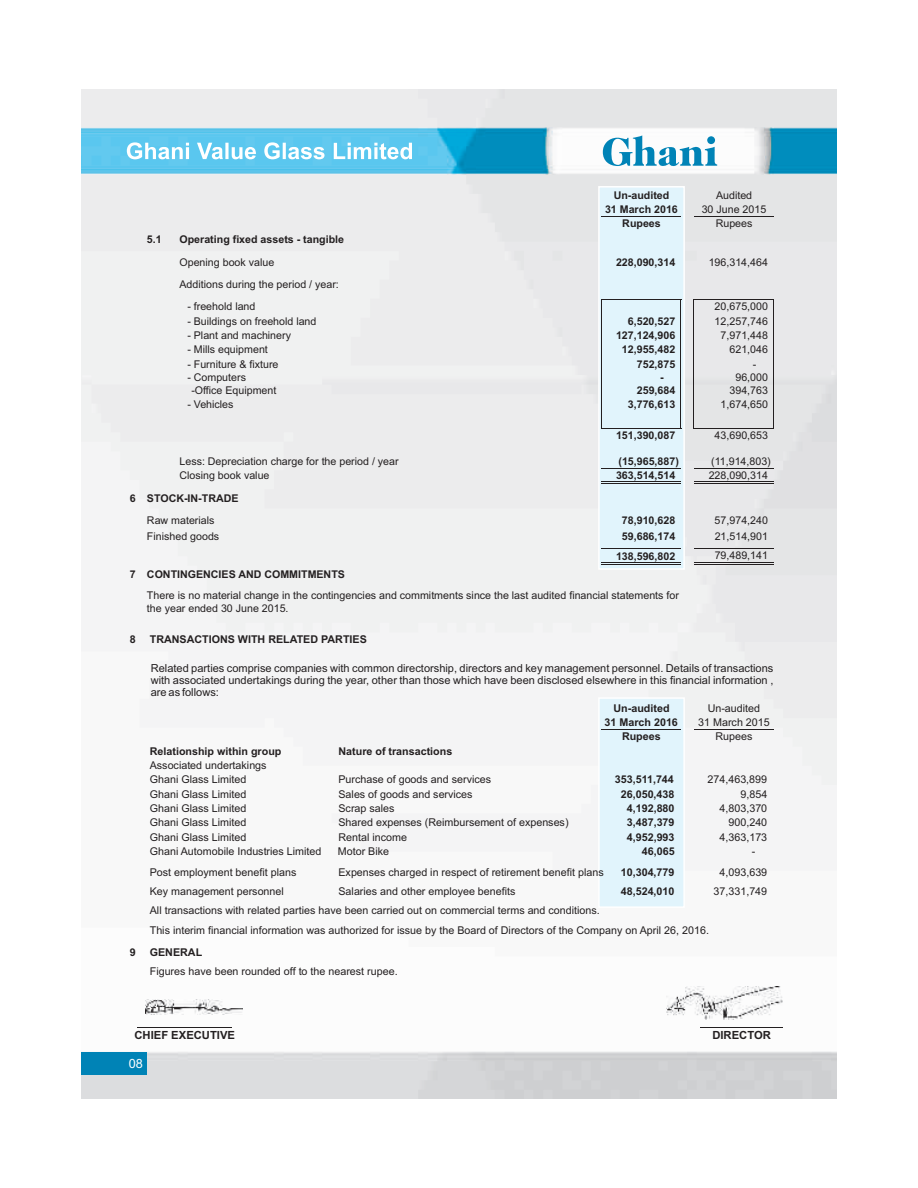
<style>
.page{position:relative;width:918px;height:1188px;background:#fff}
.page>*{position:absolute;margin:0;border:0;box-sizing:border-box;transform-origin:0 0}
.t1{font:12.75px "Arial";color:#fff}
.t2{font:700 11.25px "Arial";color:#231f20}
.t3{font:11.1px/12.3px "Arial";color:#231f20;text-align:justify}
.t4{font:10.8px/14.2px "Arial";color:#231f20}
.t5{font:700 10.8px "Arial";color:#231f20}
.t6{font:10.65px/14.4px "Arial";color:#231f20}
.t7{font:700 10.65px/14.4px "Arial";color:#231f20}
</style>
<div class="page">
<img style="left:81px;top:90px;width:756px;height:1008px">
<div style="left:81px;top:1052px;width:65px;height:23px;background:#0083b6"></div>
<svg style="left:127px;top:142px;width:285px;height:17px"></svg>
<svg style="left:603px;top:135px;width:114px;height:33px"></svg>
<svg style="left:597px;top:697px;width:89px;height:212px;background:#e2f4fb"></svg>
<svg style="left:597px;top:185px;width:89px;height:386px;background:#e1f3fa"></svg>
<hr style="left:601px;top:216px;width:80px;height:1px;background:#231f20">
<hr style="left:602px;top:299px;width:79px;height:1px;background:#231f20">
<hr style="left:602px;top:428px;width:79px;height:1px;background:#231f20">
<hr style="left:601px;top:468px;width:80px;height:1px;background:#231f20">
<hr style="left:601px;top:481px;width:80px;height:1px;background:#231f20">
<hr style="left:601px;top:483px;width:80px;height:1px;background:#231f20">
<hr style="left:601px;top:548px;width:80px;height:1px;background:#231f20">
<hr style="left:601px;top:562px;width:80px;height:1px;background:#231f20">
<hr style="left:601px;top:564px;width:80px;height:1px;background:#231f20">
<hr style="left:601px;top:299px;width:1px;height:130px;background:#231f20">
<hr style="left:681px;top:300px;width:1px;height:129px;background:#231f20">
<hr style="left:694px;top:299px;width:1px;height:130px;background:#231f20">
<hr style="left:773px;top:300px;width:1px;height:129px;background:#231f20">
<hr style="left:694px;top:216px;width:80px;height:1px;background:#231f20">
<hr style="left:694px;top:299px;width:80px;height:1px;background:#231f20">
<hr style="left:694px;top:428px;width:80px;height:1px;background:#231f20">
<hr style="left:694px;top:468px;width:80px;height:1px;background:#231f20">
<hr style="left:694px;top:481px;width:80px;height:1px;background:#231f20">
<hr style="left:694px;top:483px;width:80px;height:1px;background:#231f20">
<hr style="left:694px;top:548px;width:80px;height:1px;background:#231f20">
<hr style="left:694px;top:562px;width:80px;height:1px;background:#231f20">
<hr style="left:694px;top:564px;width:80px;height:1px;background:#231f20">
<hr style="left:602px;top:729px;width:79px;height:1px;background:#231f20">
<hr style="left:694px;top:729px;width:79px;height:1px;background:#231f20">
<hr style="left:137px;top:1028px;width:95px;height:1px;background:#231f20">
<hr style="left:700px;top:1028px;width:83px;height:1px;background:#231f20">
<img style="left:146px;top:1000px;width:96px;height:15px">
<img style="left:667px;top:987px;width:116px;height:33px">
<p class="t7" style="left:605px;top:189px;width:74px;text-align:center">Un-audited<br>31 March 2016<br>Rupees</p>
<p class="t7" style="left:616px;top:256px;width:61px">228,090,314</p>
<p class="t7" style="left:147px;top:233px;width:16px">5.1</p>
<p class="t7" style="left:180px;top:233px;width:166px">Operating fixed assets - tangible</p>
<p class="t6" style="left:179px;top:252px;width:161px;line-height:22.4px">Opening book value<br>Additions during the period / year:</p>
<p class="t6" style="left:187px;top:301px;width:70px">- freehold land</p>
<p class="t6" style="left:187px;top:315px;width:131px">- Buildings on freehold land</p>
<p class="t6" style="left:187px;top:329px;width:105px">- Plant and machinery</p>
<p class="t6" style="left:187px;top:344px;width:82px">- Mills equipment</p>
<p class="t6" style="left:187px;top:358px;width:93px">- Furniture &amp; fixture</p>
<p class="t6" style="left:191px;top:372px;width:87px;line-height:12.9px;text-indent:-4px">- Computers -Office Equipment</p>
<p class="t6" style="left:187px;top:398px;width:48px">- Vehicles</p>
<p class="t7" style="left:616px;top:315px;width:61px;text-align:right">6,520,527<br>127,124,906<br>12,955,482<br>752,875</p>
<p class="t7" style="left:637px;top:372px;width:40px;line-height:12.9px;text-indent:23px">-<br>259,684</p>
<p class="t7" style="left:628px;top:398px;width:49px">3,776,613</p>
<p class="t7" style="left:616px;top:429px;width:61px">151,390,087</p>
<p class="t7" style="left:616px;top:455px;width:64px">(15,965,887)<br>363,514,514</p>
<p class="t7" style="left:622px;top:513px;width:55px;line-height:15.9px">78,910,628<br>59,686,174</p>
<p class="t7" style="left:616px;top:550px;width:61px">138,596,802</p>
<p class="t6" style="left:179px;top:455px;width:221px">Less: Depreciation charge for the period / year<br>Closing book value</p>
<p class="t7" style="left:130px;top:492px;width:110px">6 STOCK-IN-TRADE</p>
<p class="t6" style="left:147px;top:513px;width:74px;line-height:15.9px">Raw materials<br>Finished goods</p>
<p class="t7" style="left:130px;top:568px;width:217px">7 CONTINGENCIES AND COMMITMENTS</p>
<p class="t6" style="left:147px;top:590px;width:534px;line-height:13px">There is no material change in the contingencies and commitments since the last audited financial statements for the year ended 30 June 2015.</p>
<p class="t5" style="left:130px;top:636px;width:7px">8</p>
<p class="t5" style="left:150px;top:635px;width:219px">TRANSACTIONS WITH RELATED PARTIES</p>
<p class="t6" style="left:702px;top:189px;width:66px;text-align:center">Audited<br>30 June 2015<br>Rupees</p>
<p class="t6" style="left:709px;top:256px;width:61px">196,314,464</p>
<p class="t6" style="left:715px;top:301px;width:55px">20,675,000</p>
<p class="t6" style="left:715px;top:315px;width:55px">12,257,746</p>
<p class="t6" style="left:721px;top:329px;width:49px">7,971,448</p>
<p class="t6" style="left:730px;top:344px;width:40px">621,046</p>
<p class="t6" style="left:753px;top:358px;width:5px">-</p>
<p class="t6" style="left:730px;top:372px;width:40px;line-height:12.9px;text-align:center">96,000<br>394,763</p>
<p class="t6" style="left:721px;top:398px;width:49px">1,674,650</p>
<p class="t6" style="left:715px;top:429px;width:55px">43,690,653</p>
<p class="t6" style="left:709px;top:455px;width:64px">(11,914,803)<br>228,090,314</p>
<p class="t6" style="left:715px;top:513px;width:55px;line-height:15.9px">57,974,240<br>21,514,901</p>
<p class="t6" style="left:715px;top:549px;width:55px">79,489,141</p>
<p class="t3" style="left:151px;top:663px;width:624px">Related parties comprise companies with common directorship, directors and key management personnel. Details of transactions with associated undertakings during the year, other than those which have been disclosed elsewhere in this financial information , are as follows:</p>
<p class="t5" style="left:150px;top:747px;width:133px">Relationship within group</p>
<p class="t4" style="left:150px;top:759px;width:118px">Associated undertakings<br>Ghani Glass Limited<br>Ghani Glass Limited<br>Ghani Glass Limited<br>Ghani Glass Limited</p>
<p class="t4" style="left:150px;top:831px;width:98px">Ghani Glass Limited</p>
<p class="t5" style="left:339px;top:747px;width:115px">Nature of transactions</p>
<p class="t5" style="left:614px;top:704px;width:58px">Un-audited</p>
<p class="t4" style="left:708px;top:702px;width:54px">Un-audited</p>
<p class="t5" style="left:605px;top:718px;width:75px">31 March 2016</p>
<p class="t4" style="left:698px;top:716px;width:73px">31 March 2015</p>
<p class="t5" style="left:622px;top:732px;width:40px">Rupees</p>
<p class="t4" style="left:716px;top:730px;width:38px">Rupees</p>
<p class="t4" style="left:338px;top:773px;width:154px">Purchase of goods and services</p>
<p class="t5" style="left:615px;top:776px;width:61px">353,511,744</p>
<p class="t4" style="left:708px;top:773px;width:61px">274,463,899</p>
<p class="t4" style="left:339px;top:788px;width:136px">Sales of goods and services</p>
<p class="t5" style="left:621px;top:790px;width:55px">26,050,438</p>
<p class="t4" style="left:741px;top:788px;width:28px">9,854</p>
<p class="t4" style="left:339px;top:802px;width:58px">Scrap sales</p>
<p class="t5" style="left:627px;top:804px;width:49px">4,192,880</p>
<p class="t4" style="left:720px;top:802px;width:49px">4,803,370</p>
<p class="t5" style="left:627px;top:818px;width:49px">3,487,379</p>
<p class="t4" style="left:729px;top:816px;width:40px">900,240</p>
<p class="t4" style="left:339px;top:831px;width:70px">Rental income</p>
<p class="t5" style="left:627px;top:833px;width:49px">4,952,993</p>
<p class="t4" style="left:720px;top:831px;width:49px">4,363,173</p>
<p class="t4" style="left:339px;top:816px;width:232px">Shared expenses (Reimbursement of expenses)</p>
<p class="t4" style="left:150px;top:845px;width:173px">Ghani Automobile Industries Limited</p>
<p class="t4" style="left:338px;top:845px;width:53px">Motor Bike</p>
<p class="t5" style="left:642px;top:847px;width:34px">46,065</p>
<p class="t4" style="left:752px;top:845px;width:5px">-</p>
<p class="t5" style="left:621px;top:868px;width:55px">10,304,779</p>
<p class="t4" style="left:720px;top:866px;width:49px">4,093,639</p>
<p class="t4" style="left:339px;top:885px;width:179px">Salaries and other employee benefits</p>
<p class="t5" style="left:621px;top:887px;width:55px">48,524,010</p>
<p class="t4" style="left:714px;top:885px;width:55px">37,331,749</p>
<p class="t4" style="left:150px;top:904px;width:452px">All transactions with related parties have been carried out on commercial terms and conditions.</p>
<p class="t4" style="left:150px;top:866px;width:148px">Post employment benefit plans</p>
<p class="t4" style="left:339px;top:866px;width:267px">Expenses charged in respect of retirement benefit plans</p>
<p class="t4" style="left:150px;top:885px;width:136px">Key management personnel</p>
<p class="t4" style="left:150px;top:924px;width:561px">This interim financial information was authorized for issue by the Board of Directors of the Company on April 26, 2016.</p>
<p class="t5" style="left:130px;top:948px;width:7px">9</p>
<p class="t5" style="left:150px;top:949px;width:54px">GENERAL</p>
<p class="t4" style="left:150px;top:965px;width:249px">Figures have been rounded off to the nearest rupee.</p>
<p class="t2" style="left:134px;top:1031px;width:102px">CHIEF EXECUTIVE</p>
<p class="t2" style="left:712px;top:1031px;width:60px">DIRECTOR</p>
<p class="t1" style="left:129px;top:1059px;width:16px">08</p>
</div>
